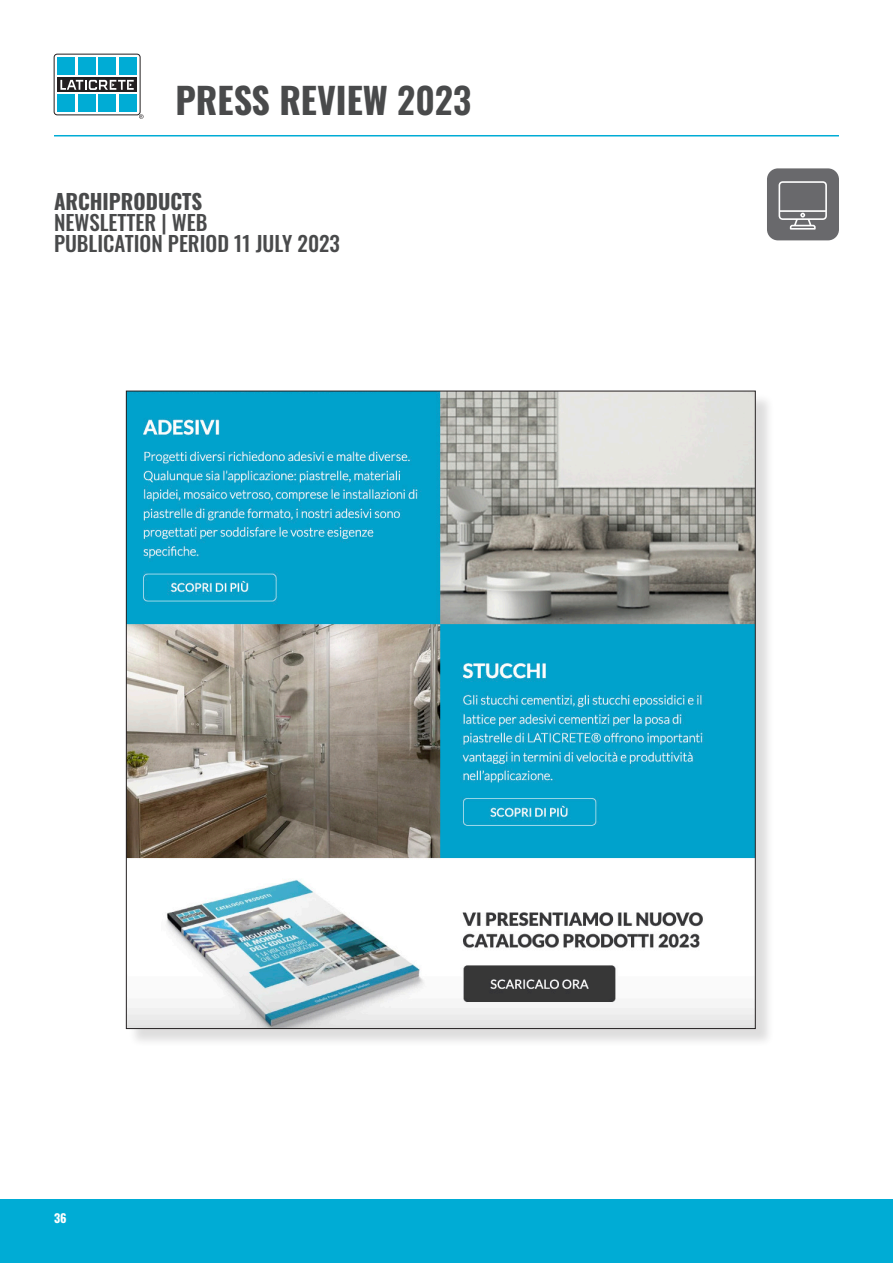
<style>
.page{position:relative;width:893px;height:1263px;background:#fff}
.page>*{position:absolute;margin:0;border:0;box-sizing:border-box;transform-origin:0 0}
.t1{font:700 36px "Oswald";color:#494a4b}
.t2{font:500 21px "Oswald";color:#494a4b}
.t3{font:700 21px "Oswald";color:#494a4b}
.t4{font:700 12px "Oswald";color:#fff}
.s1{font-weight:600}
</style>
<div class="page">
<div style="left:54px;top:54px;width:86px;height:61px;border:1px solid #231f20;border-radius:3px"></div>
<div style="left:57px;top:94px;width:18px;height:18px;background:#00acd5"></div>
<div style="left:78px;top:94px;width:17px;height:18px;background:#00acd5"></div>
<div style="left:99px;top:94px;width:17px;height:18px;background:#00acd5"></div>
<div style="left:119px;top:94px;width:18px;height:18px;background:#00acd5"></div>
<svg style="left:57px;top:77px;width:80px;height:15px"></svg>
<svg style="left:60px;top:80px;width:74px;height:10px"></svg>
<div style="left:57px;top:57px;width:18px;height:18px;background:#00acd5"></div>
<div style="left:78px;top:57px;width:17px;height:18px;background:#00acd5"></div>
<div style="left:99px;top:57px;width:17px;height:18px;background:#00acd5"></div>
<div style="left:119px;top:57px;width:18px;height:18px;background:#00acd5"></div>
<svg style="left:139px;top:114px;width:5px;height:5px"></svg>
<hr style="left:54px;top:135px;width:785px;height:1px;background:#00acd5">
<div style="left:0;top:1200px;width:893px;height:63px;background:#00acd5"></div>
<div style="left:128px;top:393px;width:646px;height:655px;background:#231f20;opacity:.15"></div>
<img style="left:128px;top:393px;width:625px;height:634px">
<div style="left:767px;top:168px;width:72px;height:72px;background:#69696c;border-radius:11px"></div>
<svg style="left:779px;top:181px;width:48px;height:49px"></svg>
<h1 class="t1" style="left:175px;top:82px;width:297px">PRESS REVIEW <span class="s1">2023</span></h1>
<p class="t3" style="left:54px;top:190px;width:150px">ARCHIPRODUCTS</p>
<p class="t2" style="left:54px;top:211px;width:155px">NEWSLETTER | WEB</p>
<p class="t2" style="left:54px;top:232px;width:288px">PUBLICATION PERIOD 11 JULY 2023</p>
<p class="t4" style="left:54px;top:1212px;width:14px">36</p>
</div>
